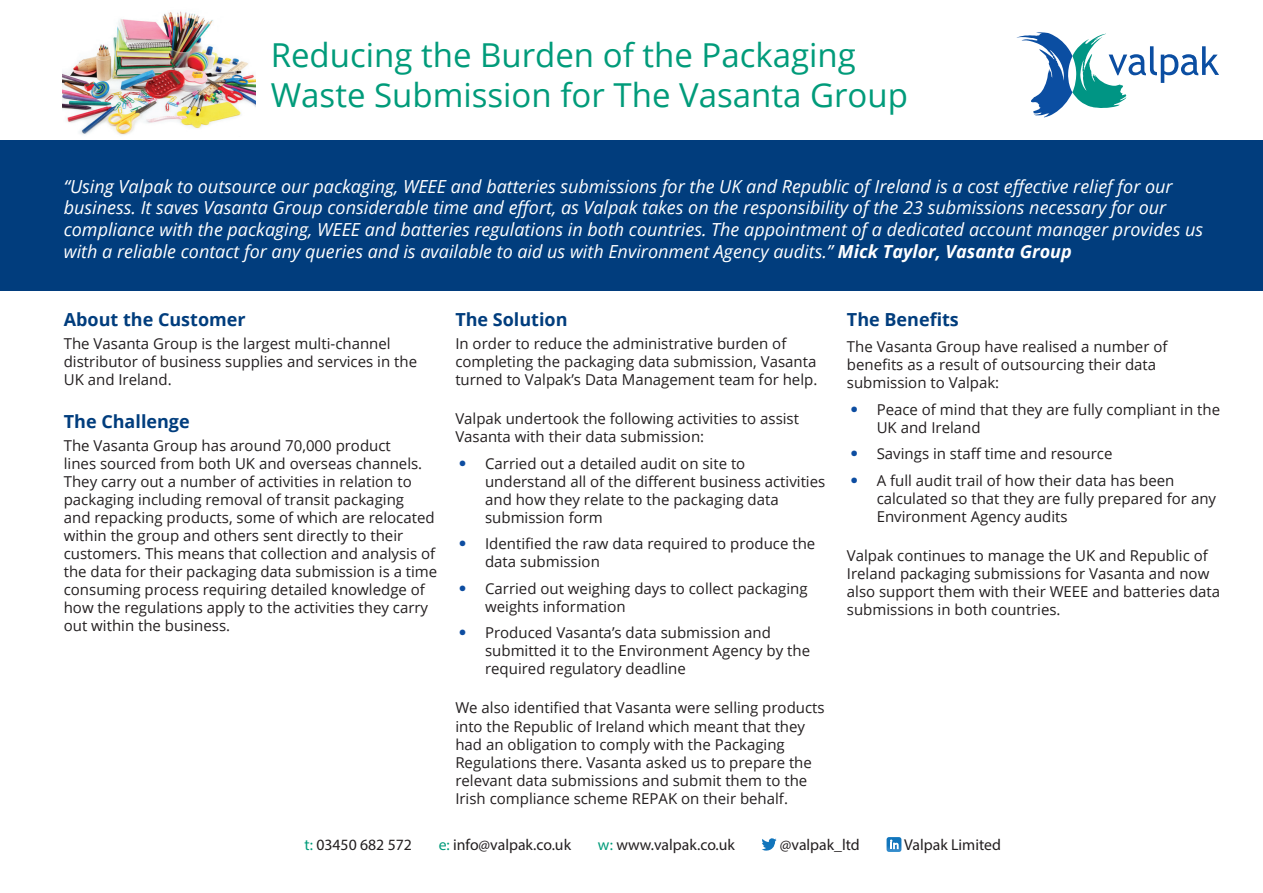
<style>
.page{position:relative;width:1263px;height:893px;background:#fff}
.page>*{position:absolute;margin:0;border:0;box-sizing:border-box;transform-origin:0 0}
.t1{font:33px/40.5px "Open Sans";color:#009b7a}
.t2{font:italic 18px/21.6px "Open Sans";color:#fff}
.t3{font:700 18px "Open Sans";color:#013d7d}
.t4{font:15.75px "Myriad Pro";color:#231f20}
.t5{font:15px/18px "Open Sans";color:#231f20}
.s1{font-weight:700}
.s2{font-family:"Calibri";font-size:18px;color:#0d4da1}
.s3{color:#009b7a}
</style>
<div class="page">
<div style="left:0;top:140px;width:1263px;height:151px;background:#013d7d"></div>
<svg style="left:762px;top:838px;width:14px;height:13px"></svg>
<svg style="left:886px;top:837px;width:15px;height:15px"></svg>
<svg style="left:1017px;top:32px;width:202px;height:85px"></svg>
<img style="left:62px;top:11px;width:194px;height:124px">
<h1 class="t1" style="left:271px;top:34px;width:639px">Reducing the Burden of the Packaging<br>Waste Submission for The Vasanta Group</h1>
<p class="t2" style="left:64px;top:175px;width:1141px">“Using Valpak to outsource our packaging, WEEE and batteries submissions for the UK and Republic of Ireland is a cost effective relief for our business. It saves Vasanta Group considerable time and effort, as Valpak takes on the responsibility of the 23 submissions necessary for our compliance with the packaging, WEEE and batteries regulations in both countries. The appointment of a dedicated account manager provides us with a reliable contact for any queries and is available to aid us with Environment Agency audits.” <span class="s1">Mick Taylor, Vasanta Group</span></p>
<p class="t3" style="left:64px;top:307px;width:183px">About the Customer</p>
<p class="t5" style="left:64px;top:335px;width:355px">The Vasanta Group is the largest multi-channel distributor of business supplies and services in the<br>UK and Ireland.</p>
<p class="t3" style="left:64px;top:409px;width:127px">The Challenge</p>
<p class="t5" style="left:64px;top:436px;width:375px">The Vasanta Group has around 70,000 product<br>lines sourced from both UK and overseas channels.<br>They carry out a number of activities in relation to packaging including removal of transit packaging<br>and repacking products, some of which are relocated within the group and others sent directly to their customers. This means that collection and analysis of the data for their packaging data submission is a time consuming process requiring detailed knowledge of how the regulations apply to the activities they carry out within the business.</p>
<p class="t3" style="left:455px;top:307px;width:114px">The Solution</p>
<p class="t5" style="left:455px;top:335px;width:363px">In order to reduce the administrative burden of completing the packaging data submission, Vasanta turned to Valpak’s Data Management team for help.</p>
<p class="t5" style="left:455px;top:410px;width:345px">Valpak undertook the following activities to assist<br>Vasanta with their data submission:</p>
<p class="t5" style="left:485px;top:454px;width:342px;text-indent:-27px"><span class="s2">•</span> Carried out a detailed audit on site to understand all of the different business activities and how they relate to the packaging data submission form</p>
<p class="t5" style="left:485px;top:535px;width:332px;text-indent:-27px"><span class="s2">•</span> Identified the raw data required to produce the data submission</p>
<p class="t5" style="left:485px;top:579px;width:324px;text-indent:-27px"><span class="s2">•</span> Carried out weighing days to collect packaging weights information</p>
<p class="t5" style="left:485px;top:624px;width:327px;text-indent:-27px"><span class="s2">•</span> Produced Vasanta’s data submission and submitted it to the Environment Agency by the required regulatory deadline</p>
<p class="t5" style="left:455px;top:699px;width:371px">We also identified that Vasanta were selling products into the Republic of Ireland which meant that they had an obligation to comply with the Packaging Regulations there. Vasanta asked us to prepare the relevant data submissions and submit them to the Irish compliance scheme REPAK on their behalf.</p>
<p class="t3" style="left:847px;top:307px;width:113px">The Benefits</p>
<p class="t5" style="left:847px;top:338px;width:322px">The Vasanta Group have realised a number of benefits as a result of outsourcing their data submission to Valpak:</p>
<p class="t5" style="left:877px;top:400px;width:345px;text-indent:-27px"><span class="s2">•</span> Peace of mind that they are fully compliant in the<br>UK and Ireland</p>
<p class="t5" style="left:850px;top:445px;width:264px"><span class="s2">•</span> Savings in staff time and resource</p>
<p class="t5" style="left:877px;top:471px;width:341px;text-indent:-27px"><span class="s2">•</span> A full audit trail of how their data has been calculated so that they are fully prepared for any<br>Environment Agency audits</p>
<p class="t5" style="left:847px;top:546px;width:375px">Valpak continues to manage the UK and Republic of Ireland packaging submissions for Vasanta and now also support them with their WEEE and batteries data submissions in both countries.</p>
<p class="t4" style="left:305px;top:835px;width:109px"><span class="s3">t:</span> 03450 682 572</p>
<p class="t4" style="left:439px;top:835px;width:134px"><span class="s3">e:</span> info@valpak.co.uk</p>
<p class="t4" style="left:598px;top:835px;width:139px"><span class="s3">w:</span> www.valpak.co.uk</p>
<p class="t4" style="left:780px;top:835px;width:81px">@valpak_ltd</p>
<p class="t4" style="left:904px;top:835px;width:98px">Valpak Limited</p>
</div>
